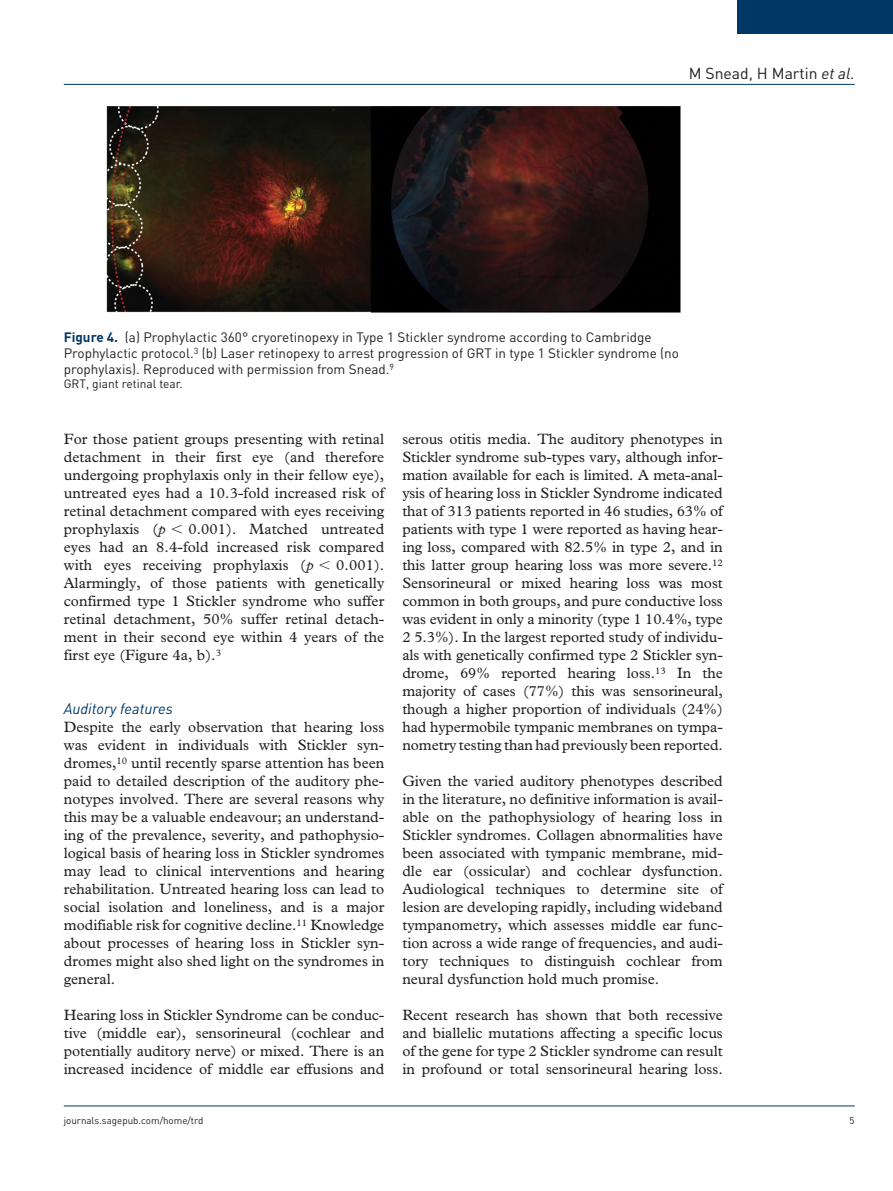
<style>
.page{position:relative;width:893px;height:1191px;background:#fff}
.page>*{position:absolute;margin:0;border:0;box-sizing:border-box;transform-origin:0 0}
.t1{font:15.75px "DIN";color:#231f20}
.t2{font:15px/18px "Plantin Std";color:#231f20;text-align:justify}
.t3{font:italic 15px "DIN";color:#003865}
.t4{font:13.5px/15.8px "DIN";color:#231f20}
.t5{font:12px "DIN";color:#231f20}
.t6{font:9.75px "DIN";color:#231f20}
.s1{font-style:italic}
.s2{font-weight:700;color:#003865}
</style>
<div class="page">
<hr style="left:64px;top:84px;width:791px;height:1px;background:#003865">
<hr style="left:64px;top:1105px;width:791px;height:1px;background:#003865">
<div style="left:738px;top:0;width:155px;height:34px;background:#003865"></div>
<img style="left:106px;top:106px;width:575px;height:207px">
<p class="t1" style="left:689px;top:63px;width:167px">M Snead, H Martin <span class="s1">et al.</span></p>
<p class="t4" style="left:64px;top:329px;width:617px"><span class="s2">Figure 4.</span> (a) Prophylactic 360° cryoretinopexy in Type 1 Stickler syndrome according to Cambridge<br>Prophylactic protocol.<sup>3</sup> (b) Laser retinopexy to arrest progression of GRT in type 1 Stickler syndrome (no prophylaxis). Reproduced with permission from Snead.<sup>9</sup></p>
<p class="t5" style="left:64px;top:376px;width:121px">GRT, giant retinal tear.</p>
<p class="t2" style="left:64px;top:430px;width:322px">For those patient groups presenting with retinal detachment in their first eye (and therefore undergoing prophylaxis only in their fellow eye), untreated eyes had a 10.3-fold increased risk of retinal detachment compared with eyes receiving prophylaxis (<span class="s1">p</span></p>
<p class="t2" style="left:64px;top:520px;width:322px;text-indent:125px">0.001). Matched untreated eyes had an 8.4-fold increased risk compared with eyes receiving prophylaxis (<span class="s1">p</span></p>
<p class="t2" style="left:64px;top:556px;width:322px;text-indent:272px">0.001).<br>Alarmingly, of those patients with genetically confirmed type 1 Stickler syndrome who suffer retinal detachment, 50% suffer retinal detach&shy;ment in their second eye within 4 years of the first eye (Figure 4a, b).<sup>3</sup></p>
<p class="t3" style="left:64px;top:699px;width:111px">Auditory features</p>
<p class="t2" style="left:64px;top:718px;width:322px">Despite the early observation that hearing loss was evident in individuals with Stickler syn&shy;dromes,<sup>10</sup> until recently sparse attention has been paid to detailed description of the auditory phe&shy;notypes involved. There are several reasons why this may be a valuable endeavour; an understand&shy;ing of the prevalence, severity, and pathophysio&shy;logical basis of hearing loss in Stickler syndromes may lead to clinical interventions and hearing rehabilitation. Untreated hearing loss can lead to social isolation and loneliness, and is a major modifiable risk for cognitive decline.<sup>11</sup> Knowledge about processes of hearing loss in Stickler syn&shy;dromes might also shed light on the syndromes in general.</p>
<p class="t2" style="left:64px;top:1006px;width:322px">Hearing loss in Stickler Syndrome can be conduc&shy;tive (middle ear), sensorineural (cochlear and potentially auditory nerve) or mixed. There is an increased incidence of middle ear effusions and</p>
<p class="t2" style="left:402px;top:430px;width:322px">serous otitis media. The auditory phenotypes in Stickler syndrome sub-types vary, although infor&shy;mation available for each is limited. A meta-anal&shy;ysis of hearing loss in Stickler Syndrome indicated that of 313 patients reported in 46 studies, 63% of patients with type 1 were reported as having hear&shy;ing loss, compared with 82.5% in type 2, and in this latter group hearing loss was more severe.<sup>12<br></sup>Sensorineural or mixed hearing loss was most common in both groups, and pure conductive loss was evident in only a minority (type 1 10.4%, type 2 5.3%). In the largest reported study of individu&shy;als with genetically confirmed type 2 Stickler syn&shy;drome, 69% reported hearing loss.<sup>13</sup> In the majority of cases (77%) this was sensorineural, though a higher proportion of individuals (24%) had hypermobile tympanic membranes on tympa&shy;nometry testing than had previously been reported.</p>
<p class="t2" style="left:402px;top:772px;width:322px">Given the varied auditory phenotypes described in the literature, no definitive information is avail&shy;able on the pathophysiology of hearing loss in Stickler syndromes. Collagen abnormalities have been associated with tympanic membrane, mid&shy;dle ear (ossicular) and cochlear dysfunction.<br>Audiological techniques to determine site of lesion are developing rapidly, including wideband tympanometry, which assesses middle ear func&shy;tion across a wide range of frequencies, and audi&shy;tory techniques to distinguish cochlear from neural dysfunction hold much promise.</p>
<p class="t2" style="left:402px;top:1006px;width:322px">Recent research has shown that both recessive and biallelic mutations affecting a specific locus of the gene for type 2 Stickler syndrome can result in profound or total sensorineural hearing loss.</p>
<p class="t6" style="left:64px;top:1114px;width:141px">journals.sagepub.com/home/trd</p>
<p class="t6" style="left:850px;top:1114px;width:7px">5</p>
</div>
